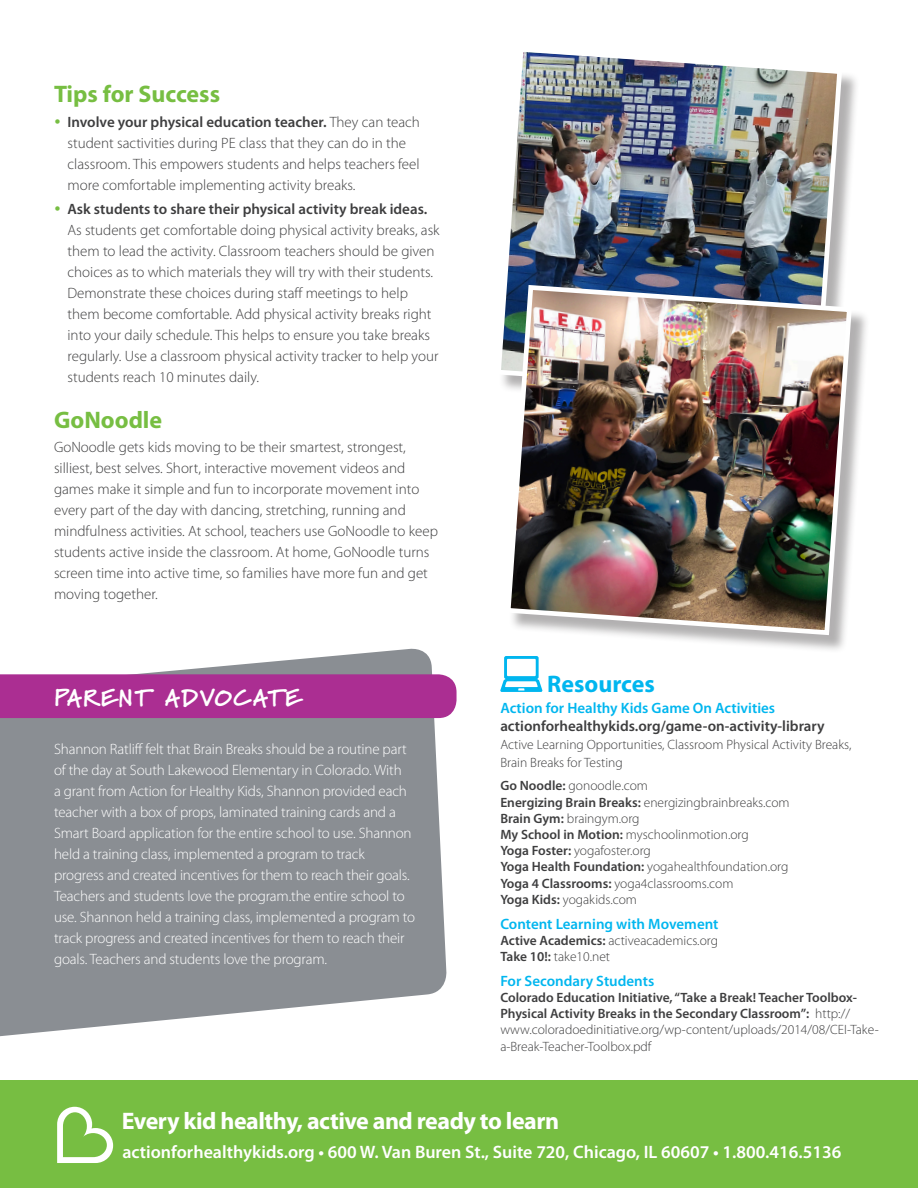
<style>
.page{position:relative;width:918px;height:1188px;background:#fff}
.page>*{position:absolute;margin:0;border:0;box-sizing:border-box;transform-origin:0 0}
.t1{font:700 24px "Myriad Pro";letter-spacing:-.02em;color:#fff}
.Header1{font:700 24px "Myriad Pro";color:#77be42}
.Header_Sidebar{font:900 24px "Marydale";letter-spacing:.06em;color:#fff}
.Header1-2{font:700 24px "Myriad Pro";color:#00b6ef}
.t2{font:600 18px "Myriad Pro";color:#fff}
.Body_Copy{font:300 15px/21px "Myriad Pro";color:#3e3e3f}
.Header_Sidebar-2{font:300 15px/21px "Myriad Pro";letter-spacing:-.01em;color:#fff}
.Body_Copy-2{font:600 15px/18px "Myriad Pro";color:#3e3e3f}
.Body_Copy-3{font:600 15px "Myriad Pro";color:#00b6ef}
.Resource_URL{font:300 13.5px "Myriad Pro";color:#3e3e3f}
.Resource_URL-2{font:600 13.5px/16.2px "Myriad Pro";color:#3e3e3f}
.Body_Copy-4{font:300 13.5px/18px "Myriad Pro";color:#3e3e3f}
.s1{color:#77be42}
.s2{font-weight:600}
.s3{color:#00b6ef}
.s4{font-weight:300}
</style>
<div class="page">
<div style="left:0;top:1080px;width:918px;height:108px;background:#77be42"></div>
<svg style="left:57px;top:1107px;width:56px;height:56px"></svg>
<svg style="left:500px;top:656px;width:43px;height:36px"></svg>
<svg style="left:0;top:648px;width:447px;height:389px;fill:#8a8e93"></svg>
<div style="left:0;top:674px;width:457px;height:44px;background:#ab2e92"></div>
<div style="left:499px;top:50px;width:362px;height:365px;background:#231f20;opacity:.35"></div>
<img style="left:499px;top:50px;width:346px;height:349px">
<div style="left:508px;top:288px;width:362px;height:365px;background:#231f20;opacity:.35"></div>
<img style="left:503px;top:282px;width:351px;height:356px">
<p class="Header1" style="left:54px;top:78px;width:168px">Tips for Success</p>
<p class="Body_Copy" style="left:68px;top:111px;width:354px;text-indent:-14px"><span class="s1">•</span> <span class="s2">Involve your physical education teacher.</span> They can teach student sactivities during PE class that they can do in the classroom. This empowers students and helps teachers feel more comfortable implementing activity breaks.</p>
<p class="Body_Copy" style="left:68px;top:199px;width:374px;text-indent:-14px"><span class="s1">•</span> <span class="s2">Ask students to share their physical activity break ideas.<br></span>As students get comfortable doing physical activity breaks, ask them to lead the activity. Classroom teachers should be given choices as to which materials they will try with their students.<br>Demonstrate these choices during staff meetings to help them become comfortable. Add physical activity breaks right into your daily schedule. This helps to ensure you take breaks regularly. Use a classroom physical activity tracker to help your students reach 10 minutes daily.</p>
<p class="Header1" style="left:54px;top:404px;width:110px">GoNoodle</p>
<p class="Body_Copy" style="left:54px;top:437px;width:386px">GoNoodle gets kids moving to be their smartest, strongest, silliest, best selves. Short, interactive movement videos and games make it simple and fun to incorporate movement into every part of the day with dancing, stretching, running and mindfulness activities. At school, teachers use GoNoodle to keep students active inside the classroom. At home, GoNoodle turns screen time into active time, so families have more fun and get moving together.</p>
<p class="Header_Sidebar" style="left:54px;top:683px;width:249px">PARENT ADVOCATE</p>
<p class="Header_Sidebar-2" style="left:54px;top:738px;width:363px">Shannon Ratliff felt that Brain Breaks should be a routine part of the day at South Lakewood Elementary in Colorado. With<br>a grant from Action for Healthy Kids, Shannon provided each teacher with a box of props, laminated training cards and a Smart Board application for the entire school to use. Shannon held a training class, implemented a program to track progress and created incentives for them to reach their goals.<br>Teachers and students love the program.the entire school to use. Shannon held a training class, implemented a program to track progress and created incentives for them to reach their goals. Teachers and students love the program.</p>
<p class="Header1-2" style="left:547px;top:668px;width:109px">Resources</p>
<p class="Body_Copy-2" style="left:500px;top:699px;width:326px"><span class="s3">Action for Healthy Kids Game On Activities </span>actionforhealthykids.org/game-on-activity-library</p>
<p class="Body_Copy-4" style="left:500px;top:736px;width:353px">Active Learning Opportunities, Classroom Physical Activity Breaks,<br>Brain Breaks for Testing</p>
<p class="Resource_URL" style="left:500px;top:778px;width:149px"><span class="s2">Go Noodle:</span> gonoodle.com</p>
<p class="Resource_URL" style="left:500px;top:795px;width:291px"><span class="s2">Energizing Brain Breaks:</span> energizingbrainbreaks.com</p>
<p class="Resource_URL" style="left:500px;top:811px;width:141px"><span class="s2">Brain Gym:</span> braingym.org</p>
<p class="Resource_URL" style="left:500px;top:827px;width:250px"><span class="s2">My School in Motion:</span> myschoolinmotion.org</p>
<p class="Resource_URL" style="left:500px;top:843px;width:152px"><span class="s2">Yoga Foster:</span> yogafoster.org</p>
<p class="Resource_URL" style="left:500px;top:859px;width:290px"><span class="s2">Yoga Health Foundation:</span> yogahealthfoundation.org</p>
<p class="Resource_URL" style="left:500px;top:876px;width:235px"><span class="s2">Yoga 4 Classrooms:</span> yoga4classrooms.com</p>
<p class="Resource_URL" style="left:500px;top:892px;width:138px"><span class="s2">Yoga Kids:</span> yogakids.com</p>
<p class="Body_Copy-3" style="left:500px;top:914px;width:220px">Content Learning with Movement</p>
<p class="Resource_URL" style="left:500px;top:933px;width:219px"><span class="s2">Active Academics:</span> activeacademics.org</p>
<p class="Resource_URL" style="left:500px;top:949px;width:111px"><span class="s2">Take 10!:</span> take10.net</p>
<p class="Body_Copy-3" style="left:500px;top:971px;width:155px">For Secondary Students</p>
<p class="Resource_URL-2" style="left:500px;top:989px;width:380px">Colorado Education Initiative, “Take a Break! Teacher Toolbox-Physical Activity Breaks in the Secondary Classroom”: <span class="s4">http:// www.coloradoedinitiative.org/wp-content/uploads/2014/08/CEI-Take&shy;a-Break-Teacher-Toolbox.pdf</span></p>
<p class="t1" style="left:122px;top:1105px;width:439px">Every kid healthy, active and ready to learn</p>
<p class="t2" style="left:122px;top:1140px;width:720px">actionforhealthykids.org • 600 W. Van Buren St., Suite 720, Chicago, IL 60607 • 1.800.416.5136</p>
</div>
